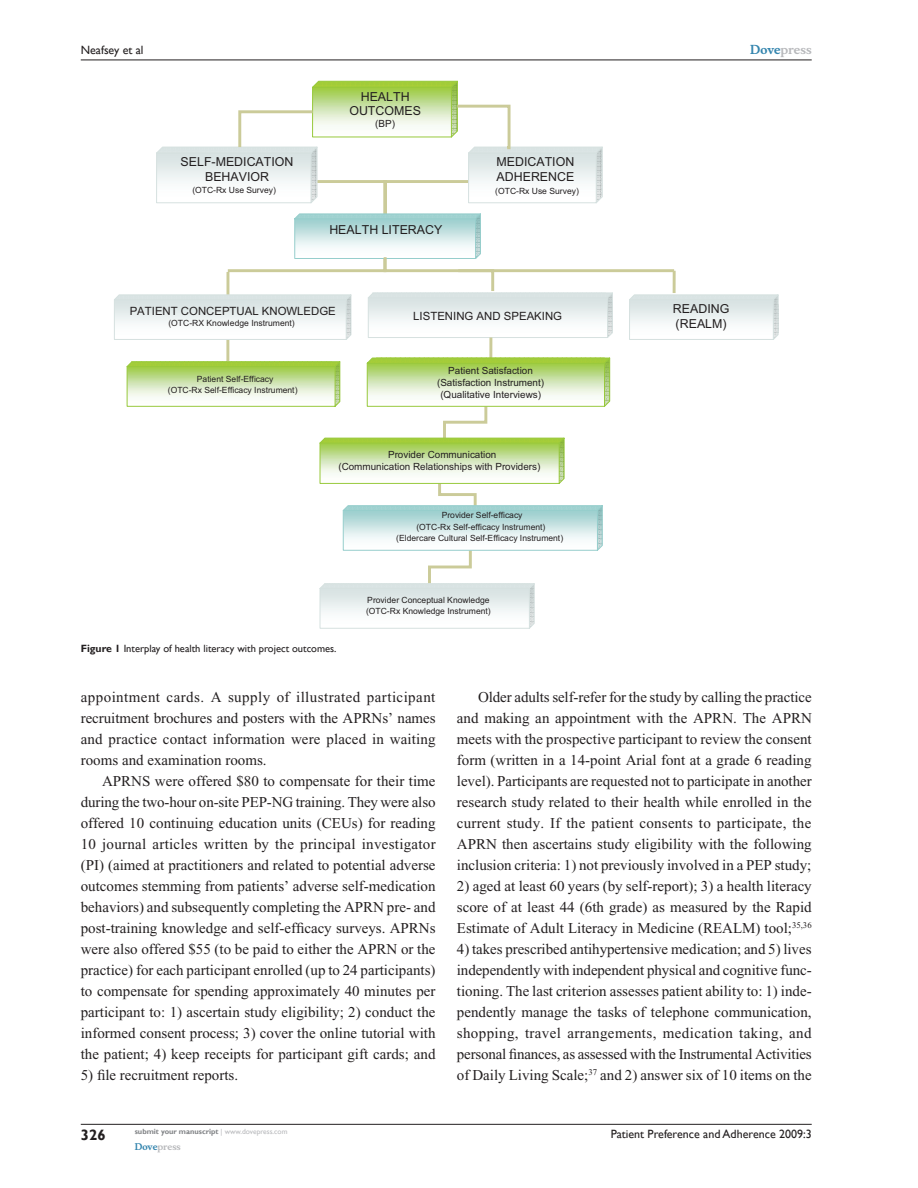
<style>
.page{position:relative;width:918px;height:1188px;background:#fff}
.page>*{position:absolute;margin:0;border:0;box-sizing:border-box;transform-origin:0 0}
.t1{font:15px/21px "Times New Roman";color:#231f20;text-align:justify}
.t2{font:700 15px "Gill Sans";color:#231f20}
.t3{font:12.45px/14.9px "Arial";color:#231f20;text-align:center}
.t4{font:12px "Gill Sans";color:#231f20}
.t5{font:700 12px "Musee";color:#b8b9bc}
.t6{font:11.4px "Arial";color:#231f20}
.t7{font:10.5px "Gill Sans";color:#231f20}
.t8{font:9.9px/11.9px "Arial";color:#231f20;text-align:center}
.t9{font:700 9px "Musee";color:#b8b9bc}
.t10{font:8.55px/11.4px "Arial";color:#231f20;text-align:center}
.t11{font:700 7.5px "Gill Sans";color:#808285}
.s1{color:#3485ae}
.s2{font-weight:700}
.s3{font-weight:400;color:#b8b9bc}
</style>
<div class="page">
<hr style="left:81px;top:1124px;width:731px;height:1px;background:#231f20">
<hr style="left:81px;top:60px;width:731px;height:1px;background:#231f20">
<hr style="left:226px;top:272px;width:3px;height:89px;background:#cbcb99">
<svg style="left:368px;top:292px;width:245px;height:47px"></svg>
<svg style="left:368px;top:274px;width:128px;height:20px"></svg>
<hr style="left:489px;top:338px;width:3px;height:22px;background:#cbcb99">
<svg style="left:156px;top:81px;width:520px;height:193px"></svg>
<svg style="left:114px;top:294px;width:238px;height:46px"></svg>
<svg style="left:629px;top:294px;width:150px;height:46px"></svg>
<svg style="left:126px;top:357px;width:485px;height:272px"></svg>
<hr style="left:673px;top:271px;width:3px;height:22px;background:#cbcb99">
<p class="t4" style="left:81px;top:43px;width:64px">Neafsey et al</p>
<p class="t5" style="left:750px;top:43px;width:63px"><span class="s1">Dove</span>press</p>
<p class="t3" style="left:181px;top:154px;width:114px">SELF-MEDICATION<br>BEHAVIOR</p>
<p class="t10" style="left:192px;top:185px;width:85px">(OTC-Rx Use Survey)</p>
<p class="t3" style="left:349px;top:89px;width:73px">HEALTH<br>OUTCOMES</p>
<p class="t8" style="left:375px;top:118px;width:21px">(BP)</p>
<p class="t3" style="left:329px;top:222px;width:115px">HEALTH LITERACY</p>
<p class="t3" style="left:497px;top:155px;width:79px;text-align:left">MEDICATION<br>ADHERENCE</p>
<p class="t10" style="left:495px;top:185px;width:85px">(OTC-Rx Use Survey)</p>
<p class="t6" style="left:130px;top:304px;width:208px">PATIENT CONCEPTUAL KNOWLEDGE</p>
<p class="t10" style="left:168px;top:317px;width:128px">(OTC-RX Knowledge Instrument)</p>
<p class="t6" style="left:413px;top:309px;width:150px">LISTENING AND SPEAKING</p>
<p class="t10" style="left:168px;top:373px;width:131px">Patient Self-Efficacy<br>(OTC-Rx Self-Efficacy Instrument)</p>
<p class="t8" style="left:437px;top:365px;width:109px">Patient Satisfaction (Satisfaction Instrument) (Qualitative Interviews)</p>
<p class="t8" style="left:338px;top:449px;width:204px">Provider Communication<br>(Communication Relationships with Providers)</p>
<p class="t10" style="left:396px;top:510px;width:168px">Provider Self-efficacy<br>(OTC-Rx Self-efficacy Instrument) (Eldercare Cultural Self-Efficacy Instrument)</p>
<p class="t7" style="left:81px;top:643px;width:257px"><span class="s2">Figure 1</span> Interplay of health literacy with project outcomes.</p>
<p class="t10" style="left:366px;top:594px;width:126px;text-align:left">Provider Conceptual Knowledge (OTC-Rx Knowledge Instrument)</p>
<p class="t3" style="left:673px;top:302px;width:58px;text-align:left">READING (REALM)</p>
<p class="t1" style="left:81px;top:686px;width:356px">appointment cards. A supply of illustrated participant recruitment brochures and posters with the APRNs’ names and practice contact information were placed in waiting rooms and examination rooms.</p>
<p class="t1" style="left:81px;top:770px;width:356px;text-indent:21px">APRNS were offered $80 to compensate for their time during the two-hour on-site PEP-NG training. They were also offered 10 continuing education units (CEUs) for reading 10 journal articles written by the principal investigator (PI) (aimed at practitioners and related to potential adverse outcomes stemming from patients’ adverse self-medication behaviors) and subsequently completing the APRN pre- and post-training knowledge and self-efficacy surveys. APRNs were also offered $55 (to be paid to either the APRN or the practice) for each participant enrolled (up to 24 participants) to compensate for spending approximately 40 minutes per participant to: 1) ascertain study eligibility; 2) conduct the informed consent process; 3) cover the online tutorial with the patient; 4) keep receipts for participant gift cards; and</p>
<p class="t1" style="left:81px;top:1064px;width:159px">5) file recruitment reports.</p>
<p class="t1" style="left:457px;top:686px;width:357px;text-indent:21px">Older adults self-refer for the study by calling the practice and making an appointment with the APRN. The APRN meets with the prospective participant to review the consent form (written in a 14-point Arial font at a grade 6 reading level). Participants are requested not to participate in another research study related to their health while enrolled in the current study. If the patient consents to participate, the APRN then ascertains study eligibility with the following inclusion criteria: 1) not previously involved in a PEP study;</p>
<p class="t1" style="left:457px;top:875px;width:356px">2) aged at least 60 years (by self-report); 3) a health literacy score of at least 44 (6th grade) as measured by the Rapid Estimate of Adult Literacy in Medicine (REALM) tool;<sup>35,36</sup></p>
<p class="t1" style="left:457px;top:938px;width:356px">4) takes prescribed antihypertensive medication; and 5) lives independently with independent physical and cognitive func&shy;tioning. The last criterion assesses patient ability to: 1) inde&shy;pendently manage the tasks of telephone communication, shopping, travel arrangements, medication taking, and personal finances, as assessed with the Instrumental Activities of Daily Living Scale;<sup>37</sup> and 2) answer six of 10 items on the</p>
<p class="t2" style="left:81px;top:1126px;width:26px">326</p>
<p class="t4" style="left:611px;top:1127px;width:203px">Patient Preference and Adherence 2009:3</p>
<p class="t11" style="left:135px;top:1127px;width:154px">submit your manuscript <span class="s3">| www.dovepress.com</span></p>
<p class="t9" style="left:135px;top:1141px;width:48px"><span class="s1">Dove</span>press</p>
</div>
